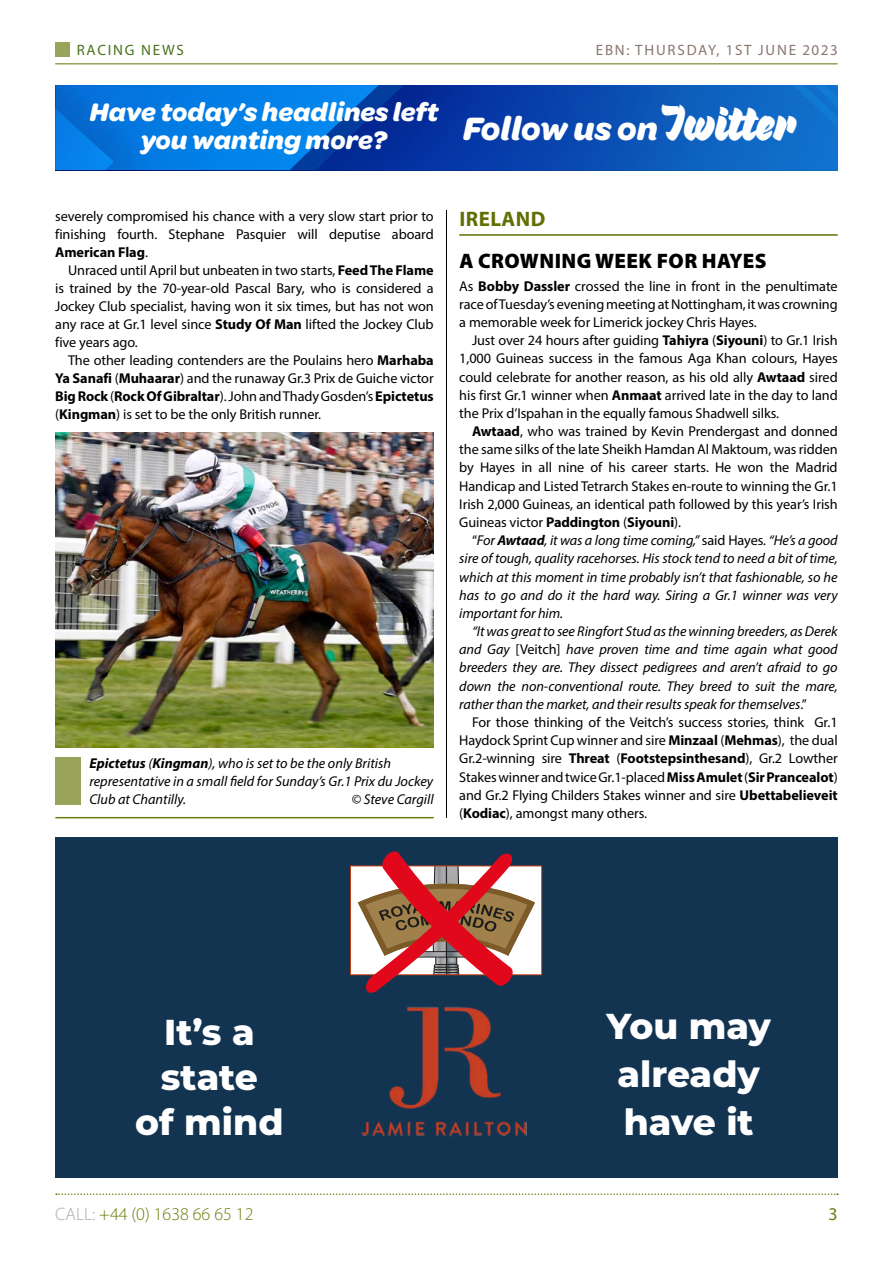
<style>
.page{position:relative;width:893px;height:1263px;background:#fff}
.page>*{position:absolute;margin:0;border:0;box-sizing:border-box;transform-origin:0 0}
.t1{font:800 36px/45px "Montserrat";color:#fff;text-align:center}
.t2{font:italic 700 34.5px "Omnes";color:#fff}
.t3{font:italic 700 27px/27.6px "Omnes";color:#fff;text-align:center}
.t4{font:900 21px "Myriad Pro";letter-spacing:.02em;color:#000}
.t5{font:700 21px "Myriad Pro";letter-spacing:.02em;color:#616f03}
.t6{font:300 18px "Myriad Pro";color:#6a7d0a}
.t7{font:18px "Myriad Pro";color:#6a7d0a}
.t8{font:15px "Myriad Pro";letter-spacing:.12em;color:#8a7670}
.t9{font:15px "Myriad Pro";letter-spacing:.12em;color:#487219}
.t10{font:14.25px/18.1px "Myriad Pro";letter-spacing:-.005em;color:#000;text-align:justify}
.t11{font:italic 14.25px/18.1px "Myriad Pro";letter-spacing:-.005em;color:#000;text-align:justify}
.s1{font-family:"Pique";font-weight:400;font-style:normal;font-size:49.5px}
.s2{font-weight:700}
.s3{font-style:normal}
.s4{color:#a8a8a7}
</style>
<div class="page">
<svg style="left:56px;top:1193px;width:782px;height:2px"></svg>
<div style="left:55px;top:43px;width:15px;height:14px;background:#99a35a"></div>
<hr style="left:55px;top:63px;width:783px;height:2px;background:#99a35a">
<hr style="left:446px;top:210px;width:1px;height:608px;background:#000">
<hr style="left:459px;top:234px;width:379px;height:2px;background:#616f03">
<div style="left:55px;top:838px;width:783px;height:340px;background:#133451"></div>
<img style="left:350px;top:972px;width:193px;height:164px">
<div style="left:350px;top:866px;width:192px;height:109px;background:#fff"></div>
<div style="left:350px;top:865px;width:192px;height:110px;border:1px solid #c24117"></div>
<svg style="left:358px;top:851px;width:177px;height:142px"></svg>
<hr style="left:55px;top:817px;width:379px;height:1px;background:#6a7d0a">
<div style="left:55px;top:757px;width:26px;height:48px;background:#99a35a"></div>
<img style="left:56px;top:432px;width:378px;height:316px">
<svg style="left:688px;top:85px;width:150px;height:85px;background:#0f69c5"></svg>
<svg style="left:55px;top:85px;width:633px;height:85px;background:#055ac2"></svg>
<p class="t9" style="left:77px;top:41px;width:109px">RACING NEWS</p>
<p class="t8" style="left:596px;top:41px;width:243px">EBN: THURSDAY, 1ST JUNE 2023</p>
<h3 class="t3" style="left:90px;top:98px;width:350px">Have today’s headlines left you wanting more?</h3>
<h2 class="t2" style="left:463px;top:106px;width:334px">Follow us on <span class="s1">Twitter</span></h2>
<p class="t10" style="left:55px;top:207px;width:380px">severely compromised his chance with a very slow start prior to finishing fourth. Stephane Pasquier will deputise aboard <span class="s2">American Flag</span>.</p>
<p class="t10" style="left:55px;top:261px;width:380px;text-indent:13px">Unraced until April but unbeaten in two starts, <span class="s2">Feed The Flame </span>is trained by the 70-year-old Pascal Bary, who is considered a Jockey Club specialist, having won it six times, but has not won any race at Gr.1 level since <span class="s2">Study Of Man</span> lifted the Jockey Club five years ago.</p>
<p class="t10" style="left:55px;top:351px;width:380px;text-indent:13px">The other leading contenders are the Poulains hero <span class="s2">Marhaba Ya Sanafi</span> (<span class="s2">Muhaarar</span>) and the runaway Gr.3 Prix de Guiche victor <span class="s2">Big Rock</span> (<span class="s2">Rock Of Gibraltar</span>). John and Thady Gosden’s <span class="s2">Epictetus </span>(<span class="s2">Kingman</span>) is set to be the only British runner.</p>
<p class="t11" style="left:89px;top:754px;width:345px;text-align:left"><span class="s2">Epictetus</span> (<span class="s2">Kingman</span>), who is set to be the only British representative in a small field for Sunday’s Gr.1 Prix du Jockey<br>Club at Chantilly.</p>
<p class="t11" style="left:352px;top:790px;width:84px">© Steve Cargill</p>
<h3 class="t5" style="left:459px;top:205px;width:87px">IRELAND</h3>
<h3 class="t4" style="left:459px;top:247px;width:309px">A CROWNING WEEK FOR HAYES</h3>
<p class="t10" style="left:459px;top:276px;width:380px">As <span class="s2">Bobby Dassler</span> crossed the line in front in the penultimate race of Tuesday’s evening meeting at Nottingham, it was crowning a memorable week for Limerick jockey Chris Hayes.</p>
<p class="t10" style="left:459px;top:331px;width:380px;text-indent:13px">Just over 24 hours after guiding <span class="s2">Tahiyra</span> (<span class="s2">Siyouni</span>) to Gr.1 Irish 1,000 Guineas success in the famous Aga Khan colours, Hayes could celebrate for another reason, as his old ally <span class="s2">Awtaad</span> sired his first Gr.1 winner when <span class="s2">Anmaat</span> arrived late in the day to land the Prix d’Ispahan in the equally famous Shadwell silks.</p>
<p class="t10" style="left:459px;top:422px;width:380px;text-indent:13px"><span class="s2">Awtaad</span>, who was trained by Kevin Prendergast and donned the same silks of the late Sheikh Hamdan Al Maktoum, was ridden by Hayes in all nine of his career starts. He won the Madrid Handicap and Listed Tetrarch Stakes en-route to winning the Gr.1<br>Irish 2,000 Guineas, an identical path followed by this year’s Irish Guineas victor <span class="s2">Paddington</span> (<span class="s2">Siyouni</span>).</p>
<p class="t11" style="left:459px;top:531px;width:380px;text-indent:13px"><span class="s3">“</span>For <span class="s2">Awtaad</span>, it was a long time coming,” <span class="s3">said Hayes</span>. “He’s a good sire of tough, quality racehorses. His stock tend to need a bit of time, which at this moment in time probably isn’t that fashionable, so he has to go and do it the hard way. Siring a Gr.1 winner was very important for him.</p>
<p class="t11" style="left:459px;top:622px;width:380px;text-indent:13px">“It was great to see Ringfort Stud as the winning breeders, as Derek and Gay <span class="s3">[Veitch]</span> have proven time and time again what good breeders they are. They dissect pedigrees and aren’t afraid to go down the non-conventional route. They breed to suit the mare, rather than the market, and their results speak for themselves<span class="s3">.”</span></p>
<p class="t10" style="left:459px;top:713px;width:380px;text-indent:13px">For those thinking of the Veitch’s success stories, think Gr.1<br>Haydock Sprint Cup winner and sire <span class="s2">Minzaal</span> (<span class="s2">Mehmas</span>), the dual Gr.2-winning sire <span class="s2">Threat</span> (<span class="s2">Footstepsinthesand</span>), Gr.2 Lowther Stakes winner and twice Gr.1-placed <span class="s2">Miss Amulet</span> (<span class="s2">Sir Prancealot</span>) and Gr.2 Flying Childers Stakes winner and sire <span class="s2">Ubettabelieveit </span>(<span class="s2">Kodiac</span>), amongst many others.</p>
<h1 class="t1" style="left:135px;top:1008px;width:150px">It’s a state<br>of mind</h1>
<h1 class="t1" style="left:607px;top:1000px;width:166px;line-height:48px">You may already have it</h1>
<p class="t6" style="left:55px;top:1203px;width:200px"><span class="s4">CALL:</span> +44 (0) 1638 66 65 12</p>
<p class="t7" style="left:828px;top:1203px;width:11px">3</p>
</div>
